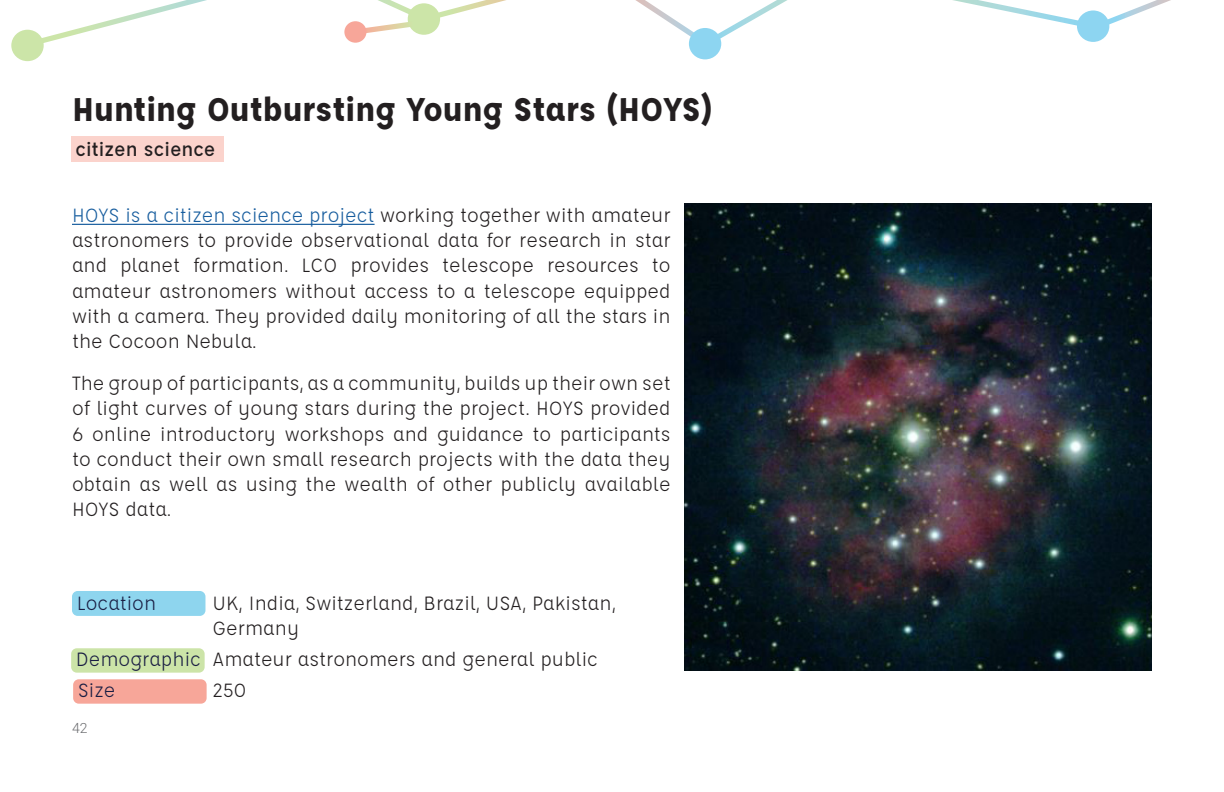
<style>
.page{position:relative;width:1224px;height:792px;background:#fff}
.page>*{position:absolute;margin:0;border:0;box-sizing:border-box;transform-origin:0 0}
.t1{font:700 36px "Affogato";color:#231f20}
.Partners_description{font:21px/25.2px "Affogato";color:#231f20;text-align:justify}
.t2{font:21px "Affogato";color:#1a1e43}
.t3{font:500 21px "Affogato";color:#231f20}
.t4{font:300 14px "Roboto";color:#6c6d70}
.s1{color:#175d9e}
</style>
<div class="page">
<div style="left:11px;top:30px;width:33px;height:31px;background:#cce5a8;border-radius:50%"></div>
<div style="left:689px;top:28px;width:32px;height:31px;background:#8dd5f1;border-radius:50%"></div>
<svg style="left:21px;top:0;width:1150px;height:52px"></svg>
<div style="left:344px;top:21px;width:22px;height:22px;background:#f7a699;border-radius:50%"></div>
<div style="left:72px;top:591px;width:133px;height:25px;background:#8ed5ee;border-radius:6px"></div>
<div style="left:71px;top:648px;width:134px;height:25px;background:#cce4a8;border-radius:6px"></div>
<div style="left:73px;top:679px;width:134px;height:25px;background:#f7a699;border-radius:6px"></div>
<hr style="left:72px;top:224px;width:303px;height:1px;background:#175d9e">
<img style="left:684px;top:203px;width:467px;height:467px">
<div style="left:71px;top:137px;width:153px;height:25px;background:#fbd3cc"></div>
<p class="t1" style="left:72px;top:86px;width:642px">Hunting Outbursting Young Stars (HOYS)</p>
<p class="t3" style="left:75px;top:136px;width:142px">citizen science</p>
<p class="Partners_description" style="left:72px;top:202px;width:600px"><span class="s1">HOYS is a citizen science project</span> working together with amateur astronomers to provide observational data for research in star and planet formation. LCO provides telescope resources to amateur astronomers without access to a telescope equipped with a camera. They provided daily monitoring of all the stars in the Cocoon Nebula.</p>
<p class="Partners_description" style="left:72px;top:371px;width:600px">The group of participants, as a community, builds up their own set of light curves of young stars during the project. HOYS provided 6 online introductory workshops and guidance to participants to conduct their own small research projects with the data they obtain as well as using the wealth of other publicly available HOYS data.</p>
<p class="t2" style="left:77px;top:590px;width:81px">Location</p>
<p class="Partners_description" style="left:213px;top:590px;width:405px">UK, India, Switzerland, Brazil, USA, Pakistan,<br>Germany</p>
<p class="t2" style="left:76px;top:646px;width:127px">Demographic</p>
<p class="t2" style="left:78px;top:677px;width:39px">Size</p>
<p class="Partners_description" style="left:213px;top:647px;width:387px">Amateur astronomers and general public</p>
<p class="Partners_description" style="left:213px;top:678px;width:35px">250</p>
<p class="t4" style="left:72px;top:719px;width:17px">42</p>
</div>
